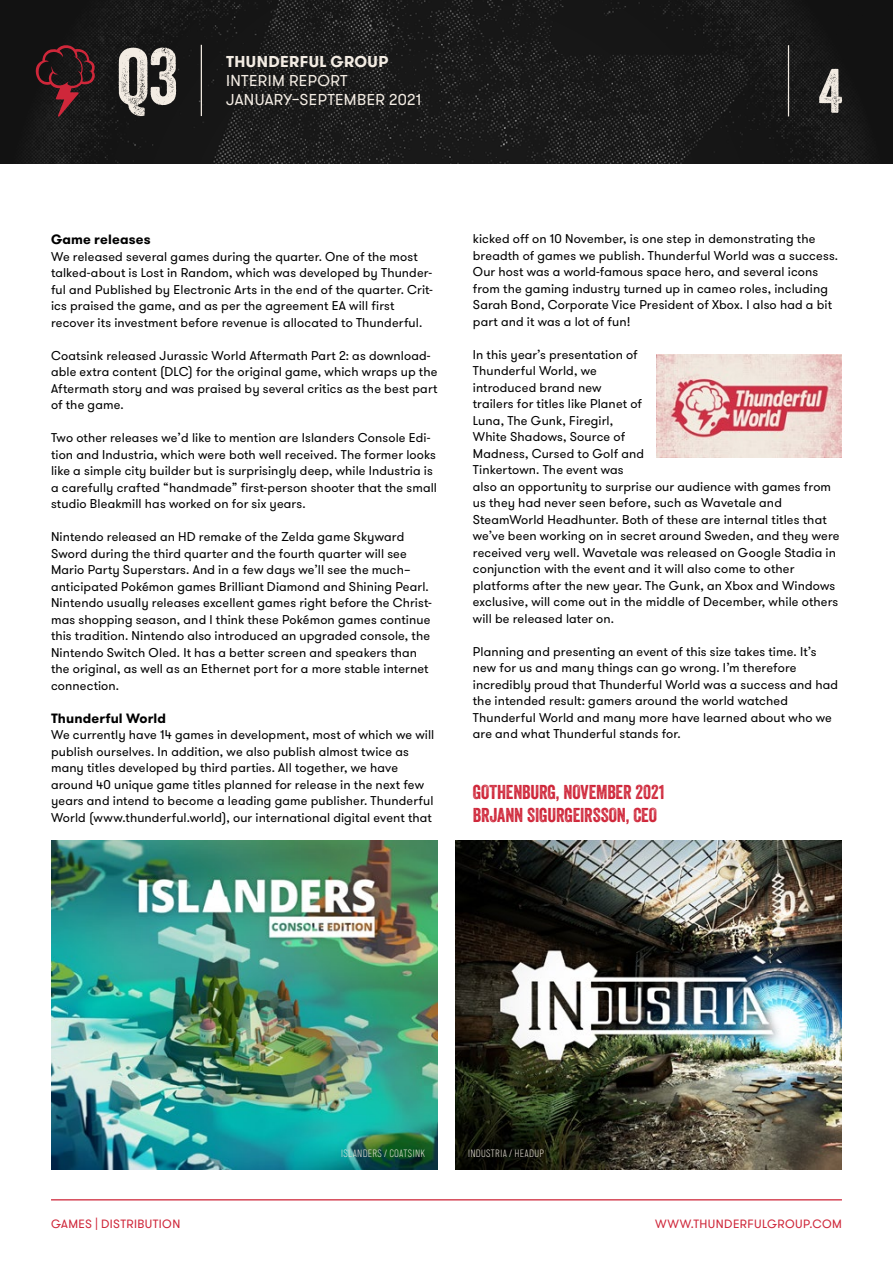
<style>
.page{position:relative;width:893px;height:1263px;background:#fff}
.page>*{position:absolute;margin:0;border:0;box-sizing:border-box;transform-origin:0 0}
.t1{font:76.95px "Veneer";color:#f3ece3}
.t2{font:60.6px "Veneer";color:#f3ece3}
.t3{font:19.5px/22.5px "Veneer";letter-spacing:-.01em;color:#cf273a}
.t4{font:15.75px "GT Walsheim";letter-spacing:.02em;color:#f3ece3}
.t5{font:700 15.75px "GT Walsheim";letter-spacing:.025em;color:#f3ece3}
.t6{font:700 13.5px "GT Walsheim";letter-spacing:.01em;color:#000}
.t7{font:12.75px/16.5px "GT Walsheim";letter-spacing:.01em;color:#000}
.t8{font:12px "GT Walsheim";letter-spacing:.03em;color:#cf273a}
.t9{font:300 10.5px "Generika";letter-spacing:.02em;color:#f3ece3}
</style>
<div class="page">
<img style="left:0;top:0;width:893px;height:164px">
<svg style="left:35px;top:44px;width:60px;height:73px;background:#391a1d"></svg>
<hr style="left:201px;top:45px;width:1px;height:71px;background:#f3ece3">
<hr style="left:788px;top:45px;width:1px;height:71px;background:#f3ece3">
<hr style="left:51px;top:1199px;width:791px;height:1px;background:#cf273a">
<img style="left:455px;top:841px;width:387px;height:328px">
<img style="left:51px;top:841px;width:387px;height:328px">
<img style="left:657px;top:354px;width:184px;height:104px">
<h1 class="t1" style="left:117px;top:30px;width:63px">Q3</h1>
<p class="t5" style="left:226px;top:52px;width:164px">THUNDERFUL GROUP</p>
<p class="t4" style="left:226px;top:71px;width:123px">INTERIM REPORT</p>
<p class="t4" style="left:226px;top:90px;width:197px">JANUARY–SEPTEMBER 2021</p>
<h2 class="t2" style="left:818px;top:54px;width:25px">4</h2>
<p class="t6" style="left:51px;top:230px;width:101px">Game releases</p>
<p class="t7" style="left:51px;top:248px;width:384px">We released several games during the quarter. One of the most talked-about is Lost in Random, which was developed by Thunder&shy;ful and Published by Electronic Arts in the end of the quarter. Crit&shy;ics praised the game, and as per the agreement EA will first recover its investment before revenue is allocated to Thunderful.</p>
<p class="t7" style="left:51px;top:347px;width:388px">Coatsink released Jurassic World Aftermath Part 2: as download&shy;able extra content (DLC) for the original game, which wraps up the Aftermath story and was praised by several critics as the best part of the game.</p>
<p class="t7" style="left:51px;top:430px;width:387px">Two other releases we’d like to mention are Islanders Console Edi&shy;tion and Industria, which were both well received. The former looks like a simple city builder but is surprisingly deep, while Industria is a carefully crafted “handmade” first-person shooter that the small studio Bleakmill has worked on for six years.</p>
<p class="t7" style="left:51px;top:529px;width:382px">Nintendo released an HD remake of the Zelda game Skyward Sword during the third quarter and the fourth quarter will see Mario Party Superstars. And in a few days we’ll see the much– anticipated Pokémon games Brilliant Diamond and Shining Pearl.<br>Nintendo usually releases excellent games right before the Christ&shy;mas shopping season, and I think these Pokémon games continue this tradition. Nintendo also introduced an upgraded console, the Nintendo Switch Oled. It has a better screen and speakers than the original, as well as an Ethernet port for a more stable internet connection.</p>
<p class="t6" style="left:51px;top:709px;width:117px">Thunderful World</p>
<p class="t7" style="left:51px;top:727px;width:385px">We currently have 14 games in development, most of which we will publish ourselves. In addition, we also publish almost twice as many titles developed by third parties. All together, we have around 40 unique game titles planned for release in the next few years and intend to become a leading game publisher. Thunderful World (www.thunderful.world), our international digital event that</p>
<p class="t7" style="left:473px;top:231px;width:367px">kicked off on 10 November, is one step in demonstrating the breadth of games we publish. Thunderful World was a success.<br>Our host was a world-famous space hero, and several icons from the gaming industry turned up in cameo roles, including Sarah Bond, Corporate Vice President of Xbox. I also had a bit part and it was a lot of fun!</p>
<p class="t7" style="left:473px;top:347px;width:368px">In this year’s presentation of<br>Thunderful World, we<br>introduced brand new<br>trailers for titles like Planet of<br>Luna, The Gunk, Firegirl,<br>White Shadows, Source of<br>Madness, Cursed to Golf and<br>Tinkertown. The event was<br>also an opportunity to surprise our audience with games from us they had never seen before, such as Wavetale and SteamWorld Headhunter. Both of these are internal titles that we’ve been working on in secret around Sweden, and they were received very well. Wavetale was released on Google Stadia in conjunction with the event and it will also come to other platforms after the new year. The Gunk, an Xbox and Windows exclusive, will come out in the middle of December, while others will be released later on.</p>
<p class="t7" style="left:473px;top:643px;width:367px">Planning and presenting an event of this size takes time. It’s new for us and many things can go wrong. I’m therefore incredibly proud that Thunderful World was a success and had the intended result: gamers around the world watched Thunderful World and many more have learned about who we are and what Thunderful stands for.</p>
<h3 class="t3" style="left:473px;top:781px;width:193px">GOTHENBURG, NOVEMBER 2021<br>BRJANN SIGURGEIRSSON, CEO</h3>
<p class="t9" style="left:341px;top:1147px;width:86px">ISLANDERS / COATSINK</p>
<p class="t9" style="left:468px;top:1147px;width:78px">INDUSTRIA / HEADUP</p>
<p class="t8" style="left:51px;top:1216px;width:131px">GAMES | DISTRIBUTION</p>
<p class="t8" style="left:655px;top:1216px;width:188px">WWW.THUNDERFULGROUP.COM</p>
</div>
